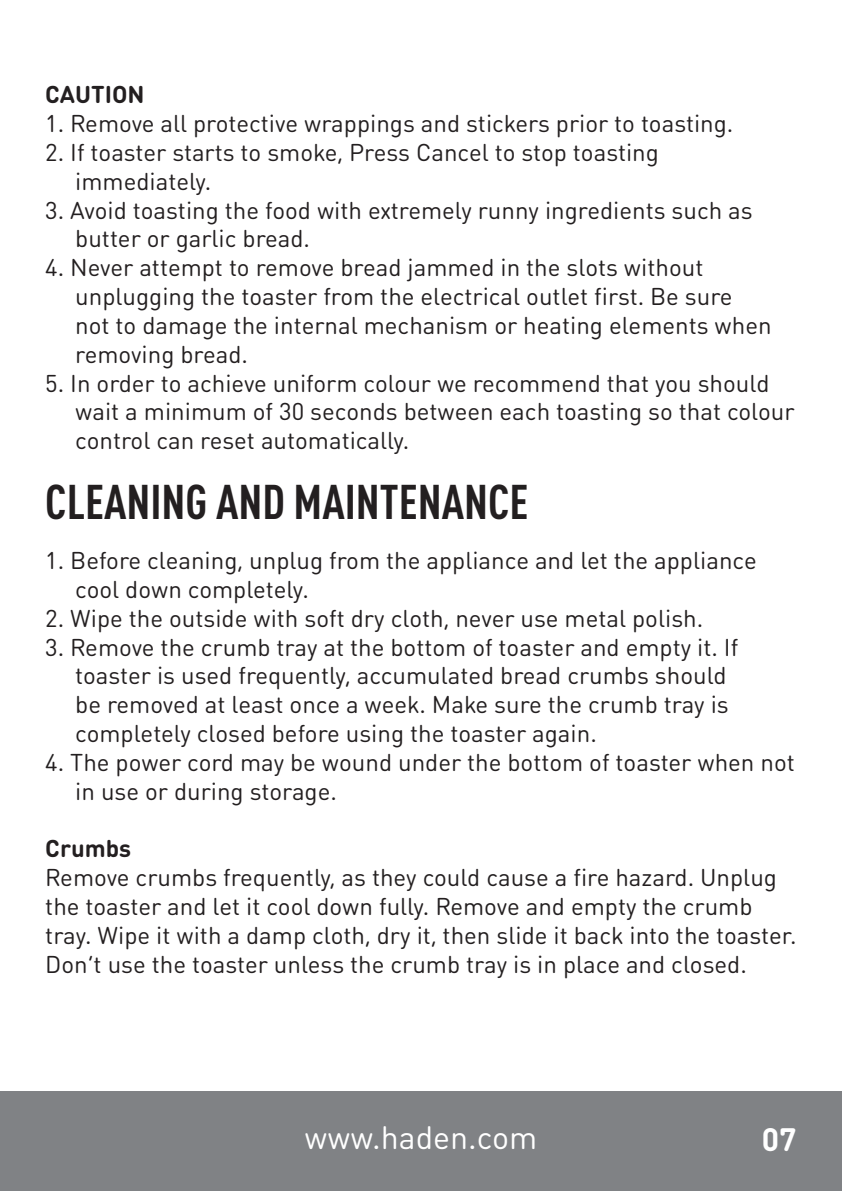
<style>
.page{position:relative;width:842px;height:1191px;background:#fff}
.page>*{position:absolute;margin:0;border:0;box-sizing:border-box;transform-origin:0 0}
.t1{font:700 condensed 48px "DINOT";color:#231f20}
.t2{font:32px "DIN Round Pro";color:#fff}
.t3{font:700 32px "DIN Round Pro";color:#fff}
.t4{font:24px/28.8px "DIN Round Pro";color:#231f20}
.t5{font:700 24px "DIN Round Pro";color:#231f20}
</style>
<div class="page">
<div style="left:0;top:1091px;width:842px;height:100px;background:#808285"></div>
<p class="t5" style="left:45px;top:78px;width:101px">CAUTION</p>
<p class="t4" style="left:45px;top:108px;width:690px">1. Remove all protective wrappings and stickers prior to toasting.</p>
<p class="t4" style="left:75px;top:137px;width:585px;text-indent:-30px">2. If toaster starts to smoke, Press Cancel to stop toasting immediately.</p>
<p class="t4" style="left:75px;top:195px;width:679px;text-indent:-30px">3. Avoid toasting the food with extremely runny ingredients such as butter or garlic bread.</p>
<p class="t4" style="left:75px;top:252px;width:698px;text-indent:-30px">4. Never attempt to remove bread jammed in the slots without unplugging the toaster from the electrical outlet first. Be sure not to damage the internal mechanism or heating elements when removing bread.</p>
<p class="t4" style="left:75px;top:367px;width:721px;text-indent:-30px">5. In order to achieve uniform colour we recommend that you should wait a minimum of 30 seconds between each toasting so that colour control can reset automatically.</p>
<p class="t1" style="left:45px;top:467px;width:485px">CLEANING AND MAINTENANCE</p>
<p class="t4" style="left:75px;top:545px;width:683px;text-indent:-30px">1. Before cleaning, unplug from the appliance and let the appliance cool down completely.</p>
<p class="t4" style="left:45px;top:603px;width:659px">2. Wipe the outside with soft dry cloth, never use metal polish.</p>
<p class="t4" style="left:75px;top:631px;width:664px;text-indent:-30px">3. Remove the crumb tray at the bottom of toaster and empty it. If toaster is used frequently, accumulated bread crumbs should be removed at least once a week. Make sure the crumb tray is completely closed before using the toaster again.</p>
<p class="t4" style="left:75px;top:747px;width:721px;text-indent:-30px">4. The power cord may be wound under the bottom of toaster when not in use or during storage.</p>
<p class="t5" style="left:45px;top:832px;width:87px">Crumbs</p>
<p class="t4" style="left:45px;top:862px;width:753px">Remove crumbs frequently, as they could cause a fire hazard. Unplug the toaster and let it cool down fully. Remove and empty the crumb tray. Wipe it with a damp cloth, dry it, then slide it back into the toaster.</p>
<p class="t4" style="left:45px;top:948px;width:703px">Don’t use the toaster unless the crumb tray is in place and closed.</p>
<h2 class="t2" style="left:304px;top:1116px;width:234px">www.haden.com</h2>
<h2 class="t3" style="left:762px;top:1117px;width:36px">07</h2>
</div>
